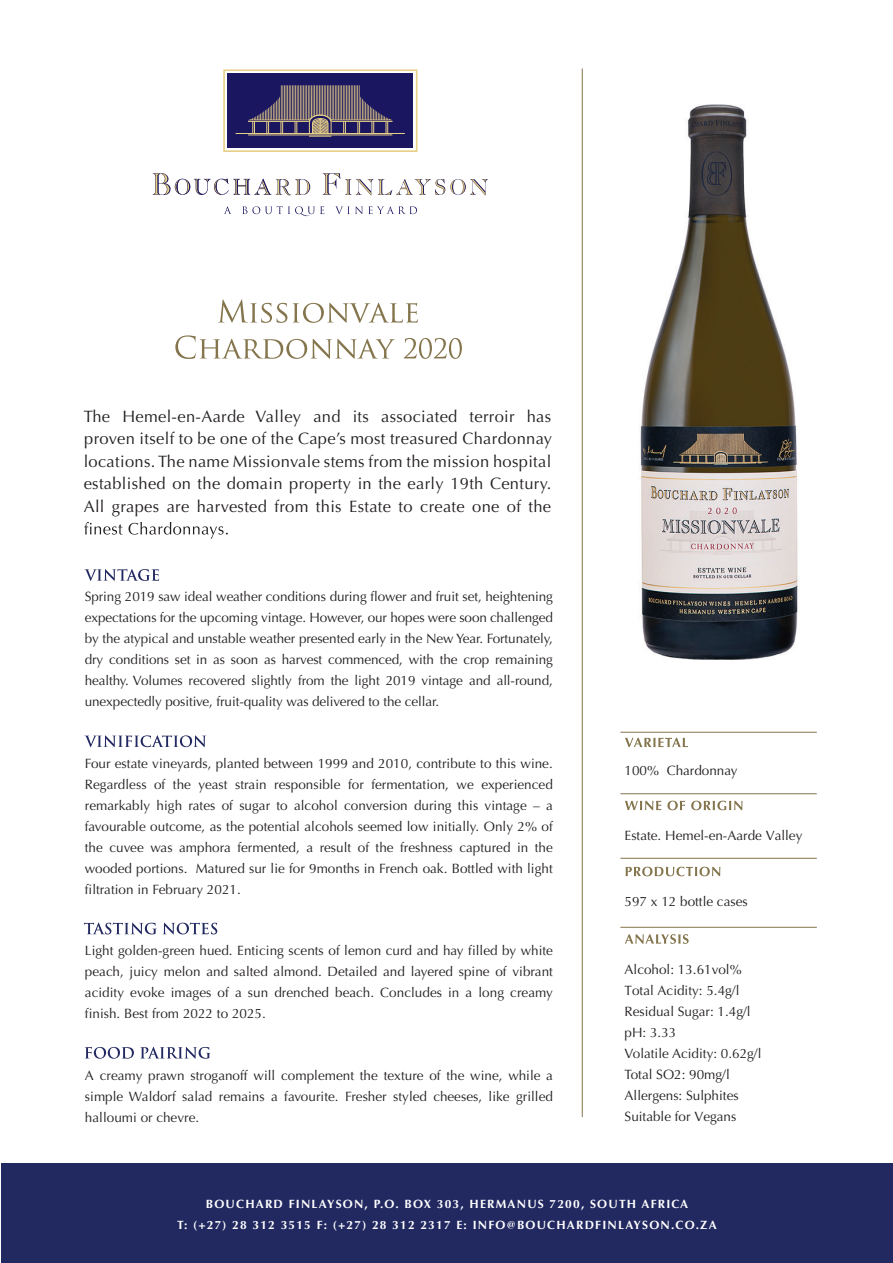
<style>
.page{position:relative;width:893px;height:1263px;background:#fff}
.page>*{position:absolute;margin:0;border:0;box-sizing:border-box;transform-origin:0 0}
.t1{font:16.5px/22.5px "Optima";letter-spacing:.02em;color:#231f20;text-align:justify}
.t2{font:13.5px/21px "Optima";color:#231f20;text-align:justify}
.t3{font:700 12px/21px "Optima";letter-spacing:.1em;color:#fff;text-align:center}
</style>
<div class="page">
<svg style="left:218px;top:299px;width:69px;height:24px"></svg>
<svg style="left:293px;top:303px;width:125px;height:20px"></svg>
<svg style="left:175px;top:335px;width:220px;height:24px"></svg>
<svg style="left:404px;top:338px;width:58px;height:21px"></svg>
<hr style="left:582px;top:68px;width:1px;height:1049px;background:#84754d">
<div style="left:1px;top:1163px;width:892px;height:100px;background:#222961"></div>
<svg style="left:84px;top:522px;width:144px;height:17px"></svg>
<hr style="left:620px;top:732px;width:197px;height:1px;background:#84754d">
<hr style="left:620px;top:793px;width:197px;height:1px;background:#84754d">
<hr style="left:620px;top:858px;width:197px;height:1px;background:#84754d">
<hr style="left:620px;top:927px;width:197px;height:1px;background:#84754d">
<svg style="left:625px;top:738px;width:63px;height:9px"></svg>
<svg style="left:625px;top:801px;width:36px;height:9px"></svg>
<svg style="left:667px;top:801px;width:18px;height:9px"></svg>
<svg style="left:691px;top:801px;width:51px;height:9px"></svg>
<svg style="left:626px;top:867px;width:94px;height:9px"></svg>
<svg style="left:625px;top:934px;width:64px;height:10px"></svg>
<div style="left:223px;top:69px;width:194px;height:83px;border:2px solid #e6cf87"></div>
<div style="left:227px;top:74px;width:186px;height:74px;background:#1b1660"></div>
<hr style="left:236px;top:133px;width:169px;height:1px;background:#e6cf87">
<svg style="left:248px;top:85px;width:145px;height:52px"></svg>
<svg style="left:224px;top:206px;width:7px;height:8px"></svg>
<svg style="left:242px;top:206px;width:82px;height:10px"></svg>
<svg style="left:335px;top:206px;width:82px;height:8px"></svg>
<svg style="left:153px;top:173px;width:335px;height:22px"></svg>
<svg style="left:84px;top:735px;width:122px;height:12px"></svg>
<svg style="left:84px;top:569px;width:75px;height:12px"></svg>
<svg style="left:84px;top:922px;width:73px;height:12px"></svg>
<svg style="left:163px;top:923px;width:54px;height:11px"></svg>
<svg style="left:85px;top:1047px;width:49px;height:12px"></svg>
<svg style="left:140px;top:1047px;width:70px;height:12px"></svg>
<img style="left:639px;top:104px;width:159px;height:556px">
<p class="t1" style="left:84px;top:405px;width:470px">The Hemel-en-Aarde Valley and its associated terroir has proven itself to be one of the Cape’s most treasured Chardonnay locations. The name Missionvale stems from the mission hospital established on the domain property in the early 19th Century.<br>All grapes are harvested from this Estate to create one of the</p>
<p class="t2" style="left:85px;top:586px;width:470px">Spring 2019 saw ideal weather conditions during flower and fruit set, heightening expectations for the upcoming vintage. However, our hopes were soon challenged by the atypical and unstable weather presented early in the New Year. Fortunately, dry conditions set in as soon as harvest commenced, with the crop remaining healthy. Volumes recovered slightly from the light 2019 vintage and all-round, unexpectedly positive, fruit-quality was delivered to the cellar.</p>
<p class="t2" style="left:85px;top:753px;width:470px">Four estate vineyards, planted between 1999 and 2010, contribute to this wine.<br>Regardless of the yeast strain responsible for fermentation, we experienced remarkably high rates of sugar to alcohol conversion during this vintage – a favourable outcome, as the potential alcohols seemed low initially. Only 2% of the cuvee was amphora fermented, a result of the freshness captured in the wooded portions. Matured sur lie for 9months in French oak. Bottled with light filtration in February 2021.</p>
<p class="t2" style="left:85px;top:940px;width:469px">Light golden-green hued. Enticing scents of lemon curd and hay filled by white peach, juicy melon and salted almond. Detailed and layered spine of vibrant acidity evoke images of a sun drenched beach. Concludes in a long creamy finish. Best from 2022 to 2025.</p>
<p class="t2" style="left:85px;top:1065px;width:470px">A creamy prawn stroganoff will complement the texture of the wine, while a simple Waldorf salad remains a favourite. Fresher styled cheeses, like grilled halloumi or chevre.</p>
<p class="t2" style="left:625px;top:760px;width:114px">100% Chardonnay</p>
<p class="t2" style="left:625px;top:825px;width:179px">Estate. Hemel-en-Aarde Valley</p>
<p class="t2" style="left:625px;top:891px;width:125px">597 x 12 bottle cases</p>
<p class="t2" style="left:625px;top:959px;width:138px;text-align:left">Alcohol: 13.61vol%<br>Total Acidity: 5.4g/l<br>Residual Sugar: 1.4g/l pH: 3.33<br>Volatile Acidity: 0.62g/l<br>Total SO2: 90mg/l<br>Allergens: Sulphites<br>Suitable for Vegans</p>
<p class="t3" style="left:177px;top:1193px;width:541px">BOUCHARD FINLAYSON, P.O. BOX 303, HERMANUS 7200, SOUTH AFRICA<br>T: (+27) 28 312 3515 F: (+27) 28 312 2317 E: INFO@BOUCHARDFINLAYSON.CO.ZA</p>
</div>
